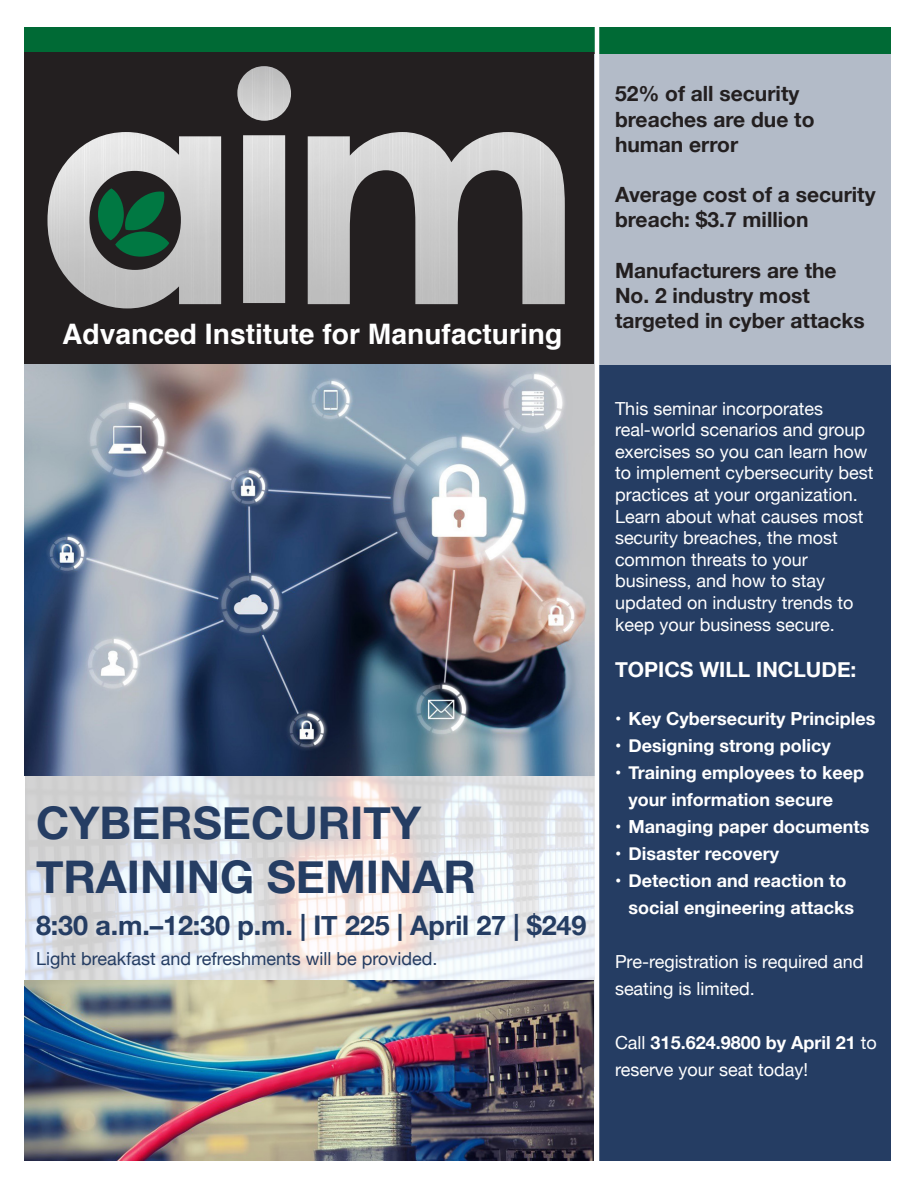
<style>
.page{position:relative;width:918px;height:1188px;background:#fff}
.page>*{position:absolute;margin:0;border:0;box-sizing:border-box;transform-origin:0 0}
.t1{font:700 45px "Helvetica Neue";color:#253d63}
.t2{font:700 28.2px "Helvetica";color:#fff}
.t3{font:700 27px "Helvetica Neue";letter-spacing:-.005em;color:#253d63}
.t4{font:700 21px/25.2px "Helvetica Neue";color:#231f20}
.t5{font:700 21px "Helvetica Neue";color:#fff}
.t6{font:18px/21.6px "Helvetica Neue";color:#fff}
.t7{font:700 18px/27px "Helvetica Neue";color:#fff}
.t8{font:18px "Helvetica Neue";color:#253d63}
.s1{font-weight:700}
</style>
<div class="page">
<div style="left:24px;top:27px;width:867px;height:27px;background:#006a35"></div>
<img style="left:25px;top:776px;width:570px;height:310px">
<div style="left:24px;top:52px;width:572px;height:313px;background:#231f20"></div>
<img style="left:47px;top:66px;width:518px;height:242px">
<div style="left:596px;top:364px;width:295px;height:797px;background:#253d63"></div>
<div style="left:594px;top:54px;width:297px;height:310px;background:#b3bbc8"></div>
<img style="left:24px;top:980px;width:570px;height:181px">
<img style="left:24px;top:364px;width:571px;height:412px">
<hr style="left:595px;top:5px;width:4px;height:1166px;background:#fff">
<p class="t2" style="left:62px;top:311px;width:502px">Advanced Institute for Manufacturing</p>
<p class="t1" style="left:36px;top:787px;width:387px">CYBERSECURITY</p>
<p class="t1" style="left:36px;top:841px;width:441px">TRAINING SEMINAR</p>
<p class="t3" style="left:36px;top:904px;width:552px">8:30 a.m.–12:30 p.m. | IT 225 | April 27 | $249</p>
<p class="t8" style="left:36px;top:945px;width:403px">Light breakfast and refreshments will be provided.</p>
<p class="t4" style="left:615px;top:82px;width:201px">52% of all security breaches are due to</p>
<p class="t4" style="left:615px;top:132px;width:125px">human error</p>
<p class="t4" style="left:615px;top:183px;width:262px">Average cost of a security breach: $3.7 million</p>
<p class="t4" style="left:615px;top:258px;width:223px">Manufacturers are the</p>
<p class="t4" style="left:615px;top:284px;width:196px">No. 2 industry most</p>
<p class="t4" style="left:615px;top:309px;width:251px">targeted in cyber attacks</p>
<p class="t6" style="left:615px;top:399px;width:260px">This seminar incorporates real-world scenarios and group exercises so you can learn how to implement cybersecurity best practices at your organization.<br>Learn about what causes most security breaches, the most common threats to your</p>
<p class="t6" style="left:615px;top:571px;width:212px">business, and how to stay</p>
<p class="t6" style="left:615px;top:593px;width:240px">updated on industry trends to keep your business secure.</p>
<p class="t5" style="left:615px;top:654px;width:243px">TOPICS WILL INCLUDE:</p>
<p class="t7" style="left:615px;top:706px;width:262px">• Key Cybersecurity Principles</p>
<p class="t7" style="left:615px;top:733px;width:217px">• Designing strong policy</p>
<p class="t7" style="left:628px;top:760px;width:237px;text-indent:-14px">• Training employees to keep your information secure</p>
<p class="t7" style="left:615px;top:814px;width:256px">• Managing paper documents</p>
<p class="t7" style="left:615px;top:841px;width:166px">• Disaster recovery</p>
<p class="t7" style="left:628px;top:868px;width:227px;text-indent:-14px">• Detection and reaction to social engineering attacks</p>
<p class="t6" style="left:615px;top:950px;width:250px;line-height:27px">Pre-registration is required and seating is limited.</p>
<p class="t6" style="left:615px;top:1031px;width:263px;line-height:27px">Call <span class="s1">315.624.9800 by April 21</span> to reserve your seat today!</p>
</div>
